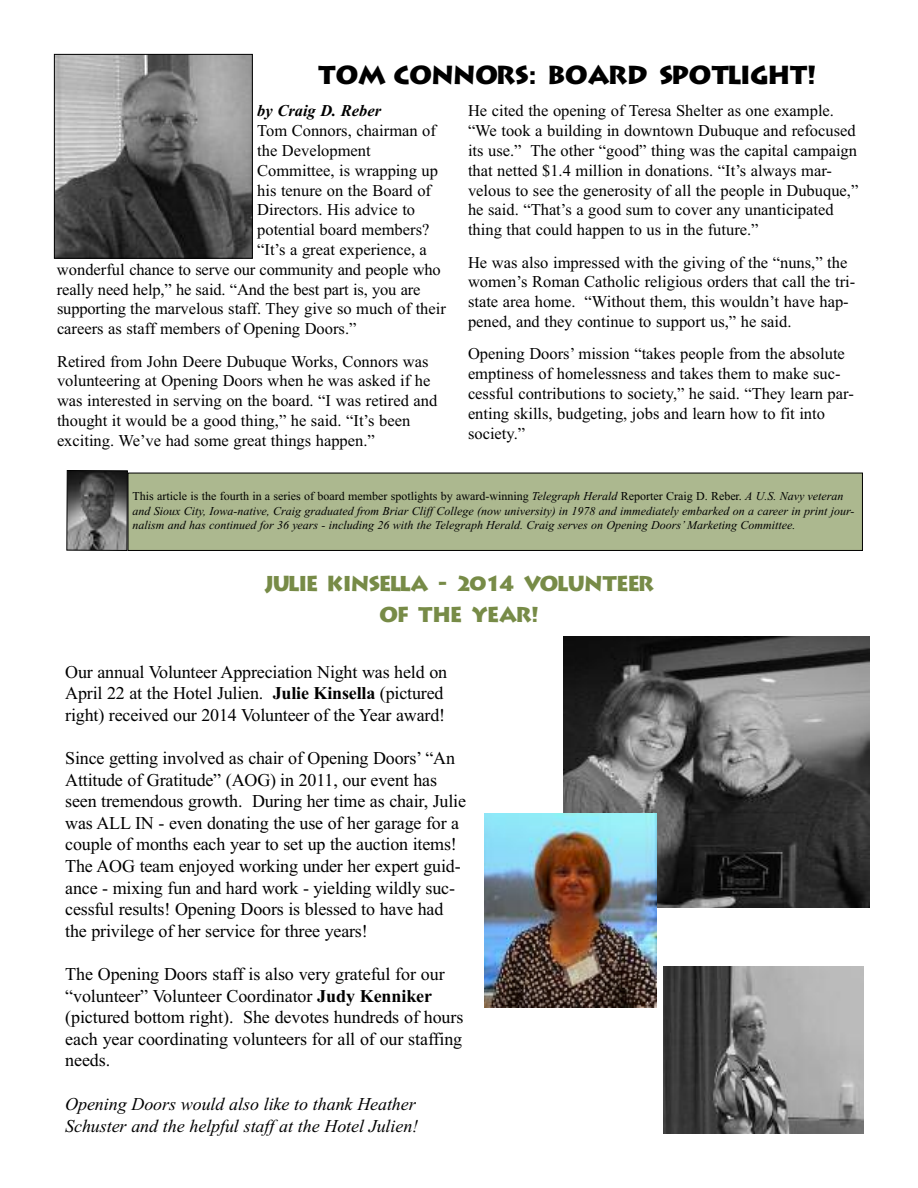
<style>
.page{position:relative;width:918px;height:1188px;background:#fff}
.page>*{position:absolute;margin:0;border:0;box-sizing:border-box;transform-origin:0 0}
.t1{font:25.5px "Austere Black Caps SSK Bold";color:#000}
.t2{font:21px/31.5px "Austere Black Caps SSK Bold";color:#778b47;text-align:center}
.t3{font:18px/21.6px "Times";letter-spacing:-.01em;color:#000}
.t4{font:italic 18px/22.2px "Times";letter-spacing:-.005em;color:#000}
.t5{font:16.5px/19.8px "Times";color:#000}
.t6{font:italic 700 16.5px "Times";color:#000}
.t7{font:italic 12px/14.4px "Times";color:#000}
.s1{font-style:normal}
.s2{font-weight:700}
</style>
<div class="page">
<img style="left:56px;top:56px;width:195px;height:201px">
<div style="left:54px;top:54px;width:199px;height:205px;border:1px solid #000"></div>
<div style="left:128px;top:473px;width:734px;height:77px;background:#acb88f"></div>
<div style="left:128px;top:473px;width:734px;height:78px;border:1px solid #000"></div>
<img style="left:69px;top:472px;width:56px;height:77px">
<div style="left:67px;top:470px;width:60px;height:81px;border:1px solid #000"></div>
<img style="left:563px;top:637px;width:306px;height:271px">
<img style="left:663px;top:967px;width:201px;height:167px">
<img style="left:484px;top:814px;width:172px;height:193px">
<h1 class="t1" style="left:318px;top:58px;width:499px">TOM CONNORS: BOARD SPOTLIGHT!</h1>
<p class="t6" style="left:257px;top:101px;width:126px">by Craig D. Reber</p>
<p class="t5" style="left:257px;top:121px;width:180px">Tom Connors, chairman of</p>
<p class="t5" style="left:257px;top:140px;width:115px">the Development</p>
<p class="t5" style="left:257px;top:160px;width:182px">Committee, is wrapping up</p>
<p class="t5" style="left:257px;top:180px;width:175px">his tenure on the Board of</p>
<p class="t5" style="left:257px;top:200px;width:159px">Directors. His advice to</p>
<p class="t5" style="left:257px;top:220px;width:174px">potential board members?</p>
<p class="t5" style="left:257px;top:239px;width:171px">“It’s a great experience, a</p>
<p class="t5" style="left:57px;top:259px;width:385px">wonderful chance to serve our community and people who</p>
<p class="t5" style="left:57px;top:279px;width:365px">really need help,” he said. “And the best part is, you are</p>
<p class="t5" style="left:57px;top:299px;width:390px">supporting the marvelous staff. They give so much of their</p>
<p class="t5" style="left:57px;top:319px;width:301px">careers as staff members of Opening Doors.”</p>
<p class="t5" style="left:57px;top:351px;width:382px">Retired from John Deere Dubuque Works, Connors was volunteering at Opening Doors when he was asked if he was interested in serving on the board. “I was retired and thought it would be a good thing,” he said. “It’s been exciting. We’ve had some great things happen.”</p>
<p class="t5" style="left:468px;top:101px;width:392px">He cited the opening of Teresa Shelter as one example. “We took a building in downtown Dubuque and refocused its use.” The other “good” thing was the capital campaign that netted $1.4 million in donations. “It’s always mar&shy;velous to see the generosity of all the people in Dubuque,” he said. “That’s a good sum to cover any unanticipated thing that could happen to us in the future.”</p>
<p class="t5" style="left:468px;top:252px;width:389px">He was also impressed with the giving of the “nuns,” the women’s Roman Catholic religious orders that call the tri&shy;state area home. “Without them, this wouldn’t have hap&shy;pened, and they continue to support us,” he said.</p>
<p class="t5" style="left:468px;top:344px;width:387px">Opening Doors’ mission “takes people from the absolute emptiness of homelessness and takes them to make suc&shy;cessful contributions to society,” he said. “They learn par&shy;enting skills, budgeting, jobs and learn how to fit into society.”</p>
<p class="t7" style="left:133px;top:489px;width:724px"><span class="s1">This article is the fourth in a series of board member spotlights by award-winning</span> Telegraph Herald <span class="s1">Reporter Craig D. Reber.</span> A U.S. Navy veteran and Sioux City, Iowa-native, Craig graduated from Briar Cliff College (now university) in 1978 and immediately embarked on a career in print jour&shy;nalism and has continued for 36 years - including 26 with the Telegraph Herald. Craig serves on Opening Doors’ Marketing Committee.</p>
<p class="t2" style="left:264px;top:567px;width:392px">JULIE KINSELLA - 2014 VOLUNTEER<br>OF THE YEAR!</p>
<p class="t3" style="left:65px;top:661px;width:383px">Our annual Volunteer Appreciation Night was held on<br>April 22 at the Hotel Julien. <span class="s2">Julie Kinsella</span> (pictured right) received our 2014 Volunteer of the Year award!</p>
<p class="t3" style="left:65px;top:747px;width:402px">Since getting involved as chair of Opening Doors’ “An Attitude of Gratitude” (AOG) in 2011, our event has seen tremendous growth. During her time as chair, Julie was ALL IN - even donating the use of her garage for a couple of months each year to set up the auction items!<br>The AOG team enjoyed working under her expert guid&shy;ance - mixing fun and hard work - yielding wildly suc&shy;cessful results! Opening Doors is blessed to have had the privilege of her service for three years!</p>
<p class="t3" style="left:65px;top:963px;width:400px">The Opening Doors staff is also very grateful for our “volunteer” Volunteer Coordinator <span class="s2">Judy Kenniker </span>(pictured bottom right). She devotes hundreds of hours each year coordinating volunteers for all of our staffing needs.</p>
<p class="t4" style="left:65px;top:1092px;width:355px">Opening Doors would also like to thank Heather<br>Schuster and the helpful staff at the Hotel Julien!</p>
</div>
